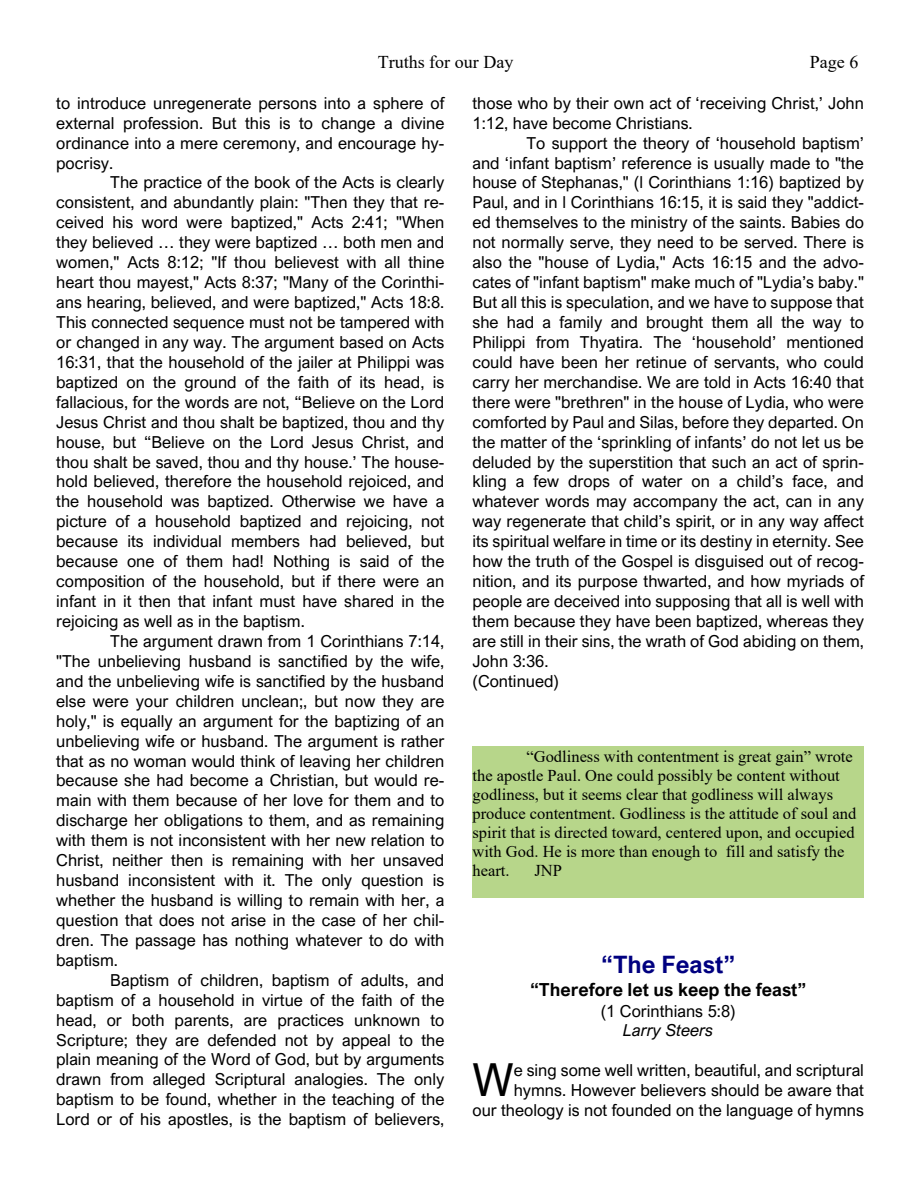
<style>
.page{position:relative;width:918px;height:1188px;background:#fff}
.page>*{position:absolute;margin:0;border:0;box-sizing:border-box;transform-origin:0 0}
.t1{font:45.6px "Arial Nova";color:#000}
.t2{font:700 24px "Arial Nova";color:#000080}
.t3{font:700 18px "Arial Nova";color:#000}
.t4{font:18px "Times New Roman";color:#000}
.t5{font:16.5px/20px "Arial Nova";color:#000;text-align:justify}
.t6{font:16.5px/18.9px "Times New Roman";color:#000}
.t7{font:italic 16.5px "Arial Nova";color:#000}
</style>
<div class="page">
<div style="left:472px;top:746px;width:392px;height:151px;background:#b7d68a"></div>
<p class="t4" style="left:378px;top:56px;width:137px">Truths for our Day</p>
<p class="t4" style="left:810px;top:56px;width:50px">Page 6</p>
<p class="t5" style="left:56px;top:95px;width:390px">to introduce unregenerate persons into a sphere of external profession. But this is to change a divine ordinance into a mere ceremony, and encourage hy&shy;pocrisy.</p>
<p class="t5" style="left:56px;top:174px;width:390px;text-indent:54px">The practice of the book of the Acts is clearly consistent, and abundantly plain: "Then they that re&shy;ceived his word were baptized," Acts 2:41; "When they believed … they were baptized … both men and women," Acts 8:12; "If thou believest with all thine heart thou mayest," Acts 8:37; "Many of the Corinthi&shy;ans hearing, believed, and were baptized," Acts 18:8.<br>This connected sequence must not be tampered with or changed in any way. The argument based on Acts 16:31, that the household of the jailer at Philippi was baptized on the ground of the faith of its head, is fallacious, for the words are not, “Believe on the Lord Jesus Christ and thou shalt be baptized, thou and thy house, but “Believe on the Lord Jesus Christ, and thou shalt be saved, thou and thy house.’ The house&shy;hold believed, therefore the household rejoiced, and the household was baptized. Otherwise we have a picture of a household baptized and rejoicing, not because its individual members had believed, but because one of them had! Nothing is said of the composition of the household, but if there were an infant in it then that infant must have shared in the rejoicing as well as in the baptism.</p>
<p class="t5" style="left:56px;top:633px;width:390px;text-indent:54px">The argument drawn from 1 Corinthians 7:14, "The unbelieving husband is sanctified by the wife, and the unbelieving wife is sanctified by the husband else were your children unclean;, but now they are holy," is equally an argument for the baptizing of an unbelieving wife or husband. The argument is rather that as no woman would think of leaving her children because she had become a Christian, but would re&shy;main with them because of her love for them and to discharge her obligations to them, and as remaining with them is not inconsistent with her new relation to Christ, neither then is remaining with her unsaved husband inconsistent with it. The only question is whether the husband is willing to remain with her, a question that does not arise in the case of her chil&shy;dren. The passage has nothing whatever to do with baptism.</p>
<p class="t5" style="left:56px;top:972px;width:390px;text-indent:54px">Baptism of children, baptism of adults, and baptism of a household in virtue of the faith of the head, or both parents, are practices unknown to Scripture; they are defended not by appeal to the plain meaning of the Word of God, but by arguments drawn from alleged Scriptural analogies. The only baptism to be found, whether in the teaching of the Lord or of his apostles, is the baptism of believers,</p>
<p class="t5" style="left:472px;top:95px;width:393px">those who by their own act of ‘receiving Christ,’ John<br>1:12, have become Christians.</p>
<p class="t5" style="left:472px;top:134px;width:393px;text-align:left;text-indent:54px">To support the theory of ‘household baptism’ and ‘infant baptism’ reference is usually made to "the house of Stephanas," (l Corinthians 1:16) baptized by Paul, and in l Corinthians 16:15, it is said they "addict&shy;ed themselves to the ministry of the saints. Babies do not normally serve, they need to be served. There is also the "house of Lydia," Acts 16:15 and the advo&shy;cates of "infant baptism" make much of "Lydia’s baby." But all this is speculation, and we have to suppose that she had a family and brought them all the way to Philippi from Thyatira. The ‘household’ mentioned could have been her retinue of servants, who could carry her merchandise. We are told in Acts 16:40 that there were "brethren" in the house of Lydia, who were comforted by Paul and Silas, before they departed. On the matter of the ‘sprinkling of infants’ do not let us be deluded by the superstition that such an act of sprin&shy;kling a few drops of water on a child’s face, and whatever words may accompany the act, can in any way regenerate that child’s spirit, or in any way affect its spiritual welfare in time or its destiny in eternity. See how the truth of the Gospel is disguised out of recog&shy;nition, and its purpose thwarted, and how myriads of people are deceived into supposing that all is well with them because they have been baptized, whereas they are still in their sins, the wrath of God abiding on them, John 3:36.<br>(Continued)</p>
<p class="t6" style="left:472px;top:749px;width:385px;text-indent:54px">“Godliness with contentment is great gain” wrote the apostle Paul. One could possibly be content without godliness, but it seems clear that godliness will always produce contentment. Godliness is the attitude of soul and spirit that is directed toward, centered upon, and occupied with God. He is more than enough to fill and satisfy the heart.</p>
<p class="t6" style="left:534px;top:863px;width:29px">JNP</p>
<h2 class="t2" style="left:601px;top:956px;width:136px">“The Feast”</h2>
<p class="t3" style="left:530px;top:983px;width:278px">“Therefore let us keep the feast”</p>
<p class="t5" style="left:601px;top:1002px;width:136px">(1 Corinthians 5:8)</p>
<p class="t7" style="left:623px;top:1024px;width:91px">Larry Steers</p>
<h1 class="t1" style="left:472px;top:1063px;width:43px">W</h1>
<p class="t5" style="left:472px;top:1062px;width:393px;text-align:right">e sing some well written, beautiful, and scriptural hymns. However believers should be aware that<br>our theology is not founded on the language of hymns</p>
</div>
